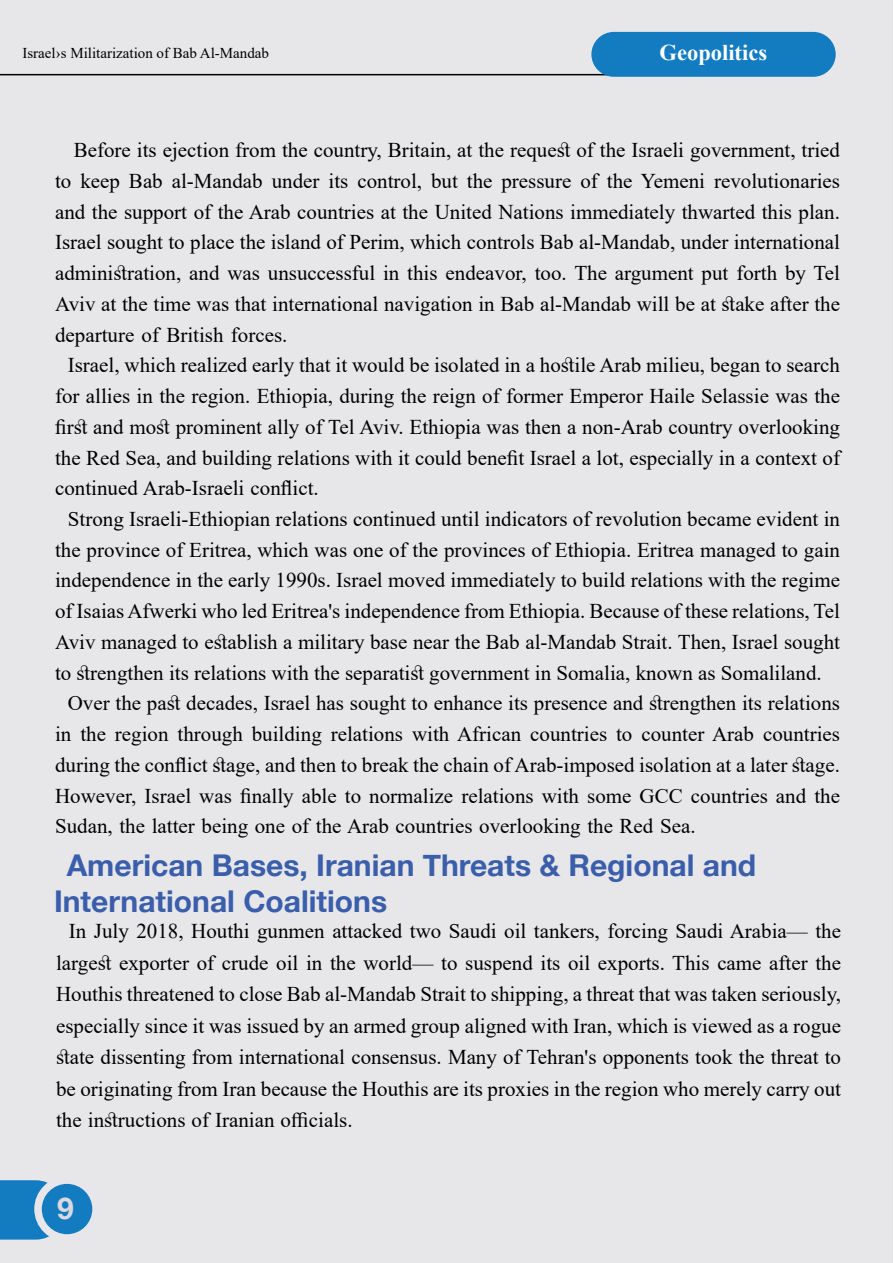
<style>
.page{position:relative;width:893px;height:1263px;background:#e7e7ea}
.page>*{position:absolute;margin:0;border:0;box-sizing:border-box;transform-origin:0 0}
.t1{font:700 30px/36px "Helvetica Neue LT";color:#3b5eab}
.t2{font:700 30px "Helvetica Neue LT";color:#dad9df}
.t3{font:700 22.5px "Times New Roman";color:#fff}
.t4{font:21px/30.8px "Times New Roman";color:#000;text-align:justify}
.t5{font:15px "Times New Roman";color:#000}
</style>
<div class="page">
<div style="left:0;top:1180px;width:52px;height:59px;background:#137cc1"></div>
<div style="left:38px;top:1180px;width:58px;height:58px;background:#137cc1;border-radius:50%"></div>
<div style="left:34px;top:1176px;width:66px;height:66px;border:8px solid #e7e7eb;border-radius:50%"></div>
<hr style="left:0;top:74px;width:773px;height:1px;background:#000">
<div style="left:591px;top:32px;width:245px;height:45px;background:#137cc1;border-radius:22px"></div>
<p class="t5" style="left:22px;top:43px;width:248px">Israel s› Militarization of Bab Al-Mandab</p>
<p class="t3" style="left:660px;top:36px;width:109px">Geopolitics</p>
<p class="t4" style="left:55px;top:134px;width:786px;text-indent:19px">Before its ejection from the country, Britain, at the request of the Israeli government, tried to keep Bab al-Mandab under its control, but the pressure of the Yemeni revolutionaries and the support of the Arab countries at the United Nations immediately thwarted this plan.<br>Israel sought to place the island of Perim, which controls Bab al-Mandab, under international administration, and was unsuccessful in this endeavor, too. The argument put forth by Tel Aviv at the time was that international navigation in Bab al-Mandab will be at stake after the departure of British forces.</p>
<p class="t4" style="left:55px;top:349px;width:786px;text-indent:13px">Israel, which realized early that it would be isolated in a hostile Arab milieu, began to search for allies in the region. Ethiopia, during the reign of former Emperor Haile Selassie was the first and most prominent ally of Tel Aviv. Ethiopia was then a non-Arab country overlooking the Red Sea, and building relations with it could benefit Israel a lot, especially in a context of continued Arab-Israeli conflict.</p>
<p class="t4" style="left:68px;top:503px;width:774px">Strong Israeli-Ethiopian relations continued until indicators of revolution became evident in</p>
<p class="t4" style="left:55px;top:534px;width:786px">the province of Eritrea, which was one of the provinces of Ethiopia. Eritrea managed to gain</p>
<p class="t4" style="left:55px;top:564px;width:786px">independence in the early 1990 .s Israel moved immediately to build relations with the regime</p>
<p class="t4" style="left:55px;top:595px;width:786px">of IsaiasAfwerki who led Eritrea s' independence from Ethiopia. Because of these relations, Tel</p>
<p class="t4" style="left:55px;top:626px;width:786px">Aviv managed to establish a military base near the Bab al-Mandab Strait. Then, Israel sought</p>
<p class="t4" style="left:55px;top:657px;width:768px">to strengthen its relations with the separatist government in Somalia, known as Somaliland.</p>
<p class="t4" style="left:68px;top:687px;width:774px">Over the past decades, Israel has sought to enhance its presence and strengthen its relations</p>
<p class="t4" style="left:55px;top:718px;width:786px">in the region through building relations with African countries to counter Arab countries</p>
<p class="t4" style="left:55px;top:749px;width:786px">during the conflict stage, and then to break the chain of Arab-imposed isolation at a later stage.</p>
<p class="t4" style="left:55px;top:780px;width:786px">However, Israel was finally able to normalize relations with some GCC countries and the</p>
<p class="t4" style="left:55px;top:810px;width:642px">Sudan, the latter being one of the Arab countries overlooking the Red Sea.</p>
<h1 class="t1" style="left:54px;top:848px;width:704px;text-indent:13px">American Bases, Iranian Threats &amp; Regional and<br>International Coalitions</h1>
<p class="t4" style="left:56px;top:915px;width:786px;line-height:31.5px;text-indent:13px">In July 2018, Houthi gunmen attacked two Saudi oil tankers, forcing Saudi Arabia— the largest exporter of crude oil in the world— to suspend its oil exports. This came after the Houthis threatened to close Bab al-Mandab Strait to shipping a, threat that was taken seriously, especially since it was issued by an armed group aligned with Iran, which is viewed as a rogue state dissenting from international consensus. Many of Tehran s' opponents took the threat to be originating from Iran because the Houthis are its proxies in the region who merely carry out the instructions of Iranian officials.</p>
<h1 class="t2" style="left:57px;top:1191px;width:18px">9</h1>
</div>
